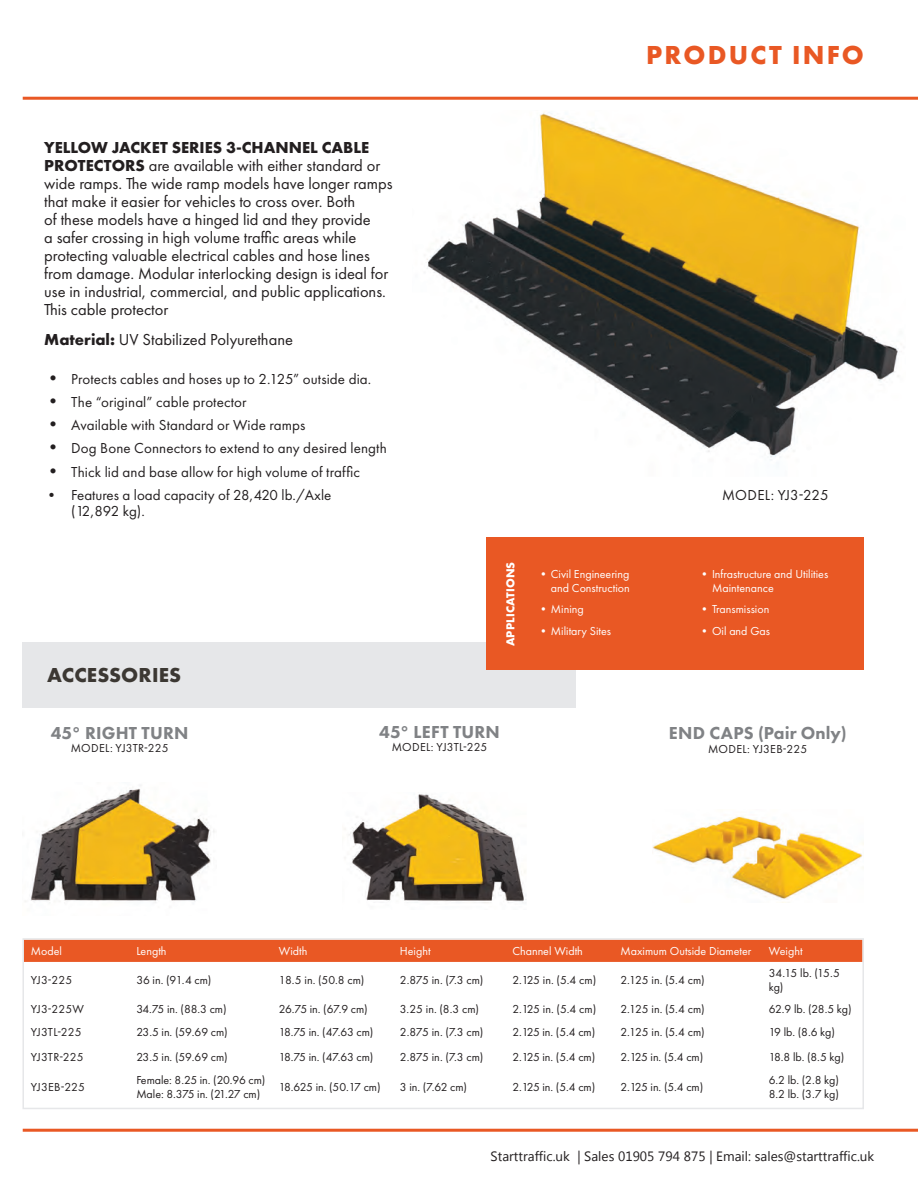
<style>
.page{position:relative;width:918px;height:1188px;background:#fff}
.page>*{position:absolute;margin:0;border:0;box-sizing:border-box;transform-origin:0 0}
.t1{font:700 27px "Futura New";letter-spacing:.08em;color:#e95824}
.t2{font:700 21px "Futura New";letter-spacing:.01em;color:#3c3833}
.t3{font:800 18px "Futura New";letter-spacing:.01em;color:#808285}
.t4{font:16.5px/18px "Futura New";color:#231f20}
.t5{font:15px/16.5px "Futura New";letter-spacing:.005em;color:#231f20}
.t6{font:13.5px "Microsoft New Tai Lue";color:#231f20}
.t7{font:12px/13.5px "Futura New";letter-spacing:-.005em;color:#231f20}
.t8{font:12px/14.4px "Futura New";color:#fff;text-align:right}
.t9{font:12px "Futura New";letter-spacing:.015em;color:#231f20}
.t10{font:12px "Futura New";letter-spacing:-.04em;color:#231f20}
.t11{font:700 12px "Futura New";letter-spacing:.01em;color:#fff}
.s1{font-weight:700}
.s2{font-size:18px}
</style>
<div class="page">
<hr style="left:23px;top:97px;width:895px;height:3px;background:#e95824">
<hr style="left:23px;top:1129px;width:895px;height:3px;background:#e95824">
<div style="left:23px;top:642px;width:553px;height:65px;background:#e6e7e9"></div>
<div style="left:486px;top:538px;width:378px;height:132px;background:#e95824"></div>
<img style="left:349px;top:794px;width:177px;height:109px">
<img style="left:25px;top:785px;width:190px;height:118px">
<img style="left:653px;top:816px;width:211px;height:87px">
<img style="left:427px;top:112px;width:472px;height:348px">
<div style="left:25px;top:941px;width:836px;height:21px;background:#e95824"></div>
<div style="left:22px;top:938px;width:842px;height:171px;border:2px solid #e6e7e9"></div>
<p class="t1" style="left:646px;top:38px;width:219px">PRODUCT INFO</p>
<p class="t4" style="left:44px;top:138px;width:350px"><span class="s1">YELLOW JACKET SERIES 3-CHANNEL CABLE PROTECTORS</span> are available with either standard or wide ramps. The wide ramp models have longer ramps that make it easier for vehicles to cross over. Both<br>of these models have a hinged lid and they provide<br>a safer crossing in high volume traffic areas while protecting valuable electrical cables and hose lines from damage. Modular interlocking design is ideal for use in industrial, commercial, and public applications.<br>This cable protector</p>
<p class="t4" style="left:44px;top:330px;width:250px"><span class="s1">Material:</span> UV Stabilized Polyurethane</p>
<p class="t5" style="left:44px;top:370px;width:329px"><span class="s2">•</span> Protects cables and hoses up to 2.125” outside dia.</p>
<p class="t5" style="left:44px;top:394px;width:204px"><span class="s2">•</span> The “original” cable protector</p>
<p class="t5" style="left:44px;top:417px;width:263px"><span class="s2">•</span> Available with Standard or Wide ramps</p>
<p class="t5" style="left:44px;top:440px;width:344px"><span class="s2">•</span> Dog Bone Connectors to extend to any desired length</p>
<p class="t5" style="left:44px;top:463px;width:317px"><span class="s2">•</span> Thick lid and base allow for high volume of traffic</p>
<p class="t5" style="left:71px;top:487px;width:262px;text-indent:-27px">• Features a load capacity of 28,420 lb./Axle (12,892 kg).</p>
<p class="t2" style="left:47px;top:662px;width:136px">ACCESSORIES</p>
<p class="t11" style="left:503px;top:646px;width:86px;rotate:-90deg">APPLICATIONS</p>
<p class="t3" style="left:51px;top:721px;width:139px">45° RIGHT TURN</p>
<p class="t9" style="left:71px;top:741px;width:99px">MODEL: YJ3TR-225</p>
<p class="t3" style="left:379px;top:720px;width:122px">45° LEFT TURN</p>
<p class="t9" style="left:392px;top:740px;width:97px">MODEL: YJ3TL-225</p>
<p class="t8" style="left:537px;top:567px;width:94px">•Civil Engineering and Construction</p>
<p class="t8" style="left:537px;top:602px;width:48px">•Mining</p>
<p class="t8" style="left:537px;top:623px;width:75px">•Military Sites</p>
<p class="t5" style="left:722px;top:487px;width:108px">MODEL: YJ3-225</p>
<p class="t8" style="left:712px;top:567px;width:118px;text-align:left;text-indent:-14px">•Infrastructure and Utilities<br>Maintenance</p>
<p class="t8" style="left:699px;top:602px;width:72px">•Transmission</p>
<p class="t8" style="left:699px;top:623px;width:73px">•Oil and Gas</p>
<p class="t3" style="left:669px;top:722px;width:179px">END CAPS (Pair Only)</p>
<p class="t9" style="left:708px;top:741px;width:101px">MODEL: YJ3EB-225</p>
<p class="t8" style="left:31px;top:944px;width:33px">Model</p>
<p class="t8" style="left:136px;top:944px;width:32px">Length</p>
<p class="t8" style="left:279px;top:944px;width:30px">Width</p>
<p class="t8" style="left:400px;top:944px;width:32px">Height</p>
<p class="t8" style="left:512px;top:944px;width:72px">Channel Width</p>
<p class="t8" style="left:620px;top:944px;width:133px">Maximum Outside Diameter</p>
<p class="t8" style="left:769px;top:944px;width:35px">Weight</p>
<p class="t7" style="left:31px;top:973px;width:43px">YJ3-225</p>
<p class="t7" style="left:136px;top:973px;width:77px">36 in. (91.4 cm)</p>
<p class="t7" style="left:279px;top:973px;width:87px">18.5 in. (50.8 cm)</p>
<p class="t7" style="left:400px;top:973px;width:85px">2.875 in. (7.3 cm)</p>
<p class="t7" style="left:512px;top:973px;width:85px">2.125 in. (5.4 cm)</p>
<p class="t7" style="left:620px;top:973px;width:86px">2.125 in. (5.4 cm)</p>
<p class="t7" style="left:769px;top:967px;width:73px">34.15 lb. (15.5 kg)</p>
<p class="t7" style="left:31px;top:1002px;width:55px">YJ3-225W</p>
<p class="t7" style="left:136px;top:1002px;width:92px">34.75 in. (88.3 cm)</p>
<p class="t7" style="left:279px;top:1002px;width:90px">26.75 in. (67.9 cm)</p>
<p class="t7" style="left:400px;top:1002px;width:81px">3.25 in. (8.3 cm)</p>
<p class="t7" style="left:512px;top:1002px;width:85px">2.125 in. (5.4 cm)</p>
<p class="t7" style="left:620px;top:1002px;width:86px">2.125 in. (5.4 cm)</p>
<p class="t7" style="left:769px;top:1002px;width:84px">62.9 lb. (28.5 kg)</p>
<p class="t7" style="left:31px;top:1026px;width:52px">YJ3TL-225</p>
<p class="t7" style="left:136px;top:1026px;width:93px">23.5 in. (59.69 cm)</p>
<p class="t7" style="left:279px;top:1026px;width:96px">18.75 in. (47.63 cm)</p>
<p class="t7" style="left:400px;top:1026px;width:85px">2.875 in. (7.3 cm)</p>
<p class="t7" style="left:512px;top:1026px;width:84px">2.125 in. (5.4 cm)</p>
<p class="t7" style="left:620px;top:1026px;width:86px">2.125 in. (5.4 cm)</p>
<p class="t7" style="left:769px;top:1026px;width:68px">19 lb. (8.6 kg)</p>
<p class="t7" style="left:31px;top:1050px;width:54px">YJ3TR-225</p>
<p class="t7" style="left:136px;top:1050px;width:93px">23.5 in. (59.69 cm)</p>
<p class="t7" style="left:279px;top:1050px;width:96px">18.75 in. (47.63 cm)</p>
<p class="t7" style="left:400px;top:1050px;width:85px">2.875 in. (7.3 cm)</p>
<p class="t7" style="left:512px;top:1050px;width:84px">2.125 in. (5.4 cm)</p>
<p class="t7" style="left:620px;top:1050px;width:84px">2.125 in. (5.4 cm)</p>
<p class="t7" style="left:769px;top:1050px;width:77px">18.8 lb. (8.5 kg)</p>
<p class="t9" style="left:31px;top:1080px;width:56px">YJ3EB-225</p>
<p class="t7" style="left:136px;top:1074px;width:131px">Female: 8.25 in. (20.96 cm)</p>
<p class="t7" style="left:136px;top:1087px;width:125px">Male: 8.375 in. (21.27 cm)</p>
<p class="t7" style="left:769px;top:1074px;width:72px">6.2 lb. (2.8 kg)</p>
<p class="t7" style="left:769px;top:1087px;width:72px">8.2 lb. (3.7 kg)</p>
<p class="t10" style="left:279px;top:1080px;width:103px">18.625 in. (50.17 cm)</p>
<p class="t7" style="left:400px;top:1080px;width:69px">3 in. (7.62 cm)</p>
<p class="t7" style="left:512px;top:1080px;width:84px">2.125 in. (5.4 cm)</p>
<p class="t7" style="left:620px;top:1080px;width:84px">2.125 in. (5.4 cm)</p>
<p class="t6" style="left:491px;top:1148px;width:385px">Starttraffic.uk | Sales 01905 794 875 | Email: sales@starttraffic.uk</p>
</div>
